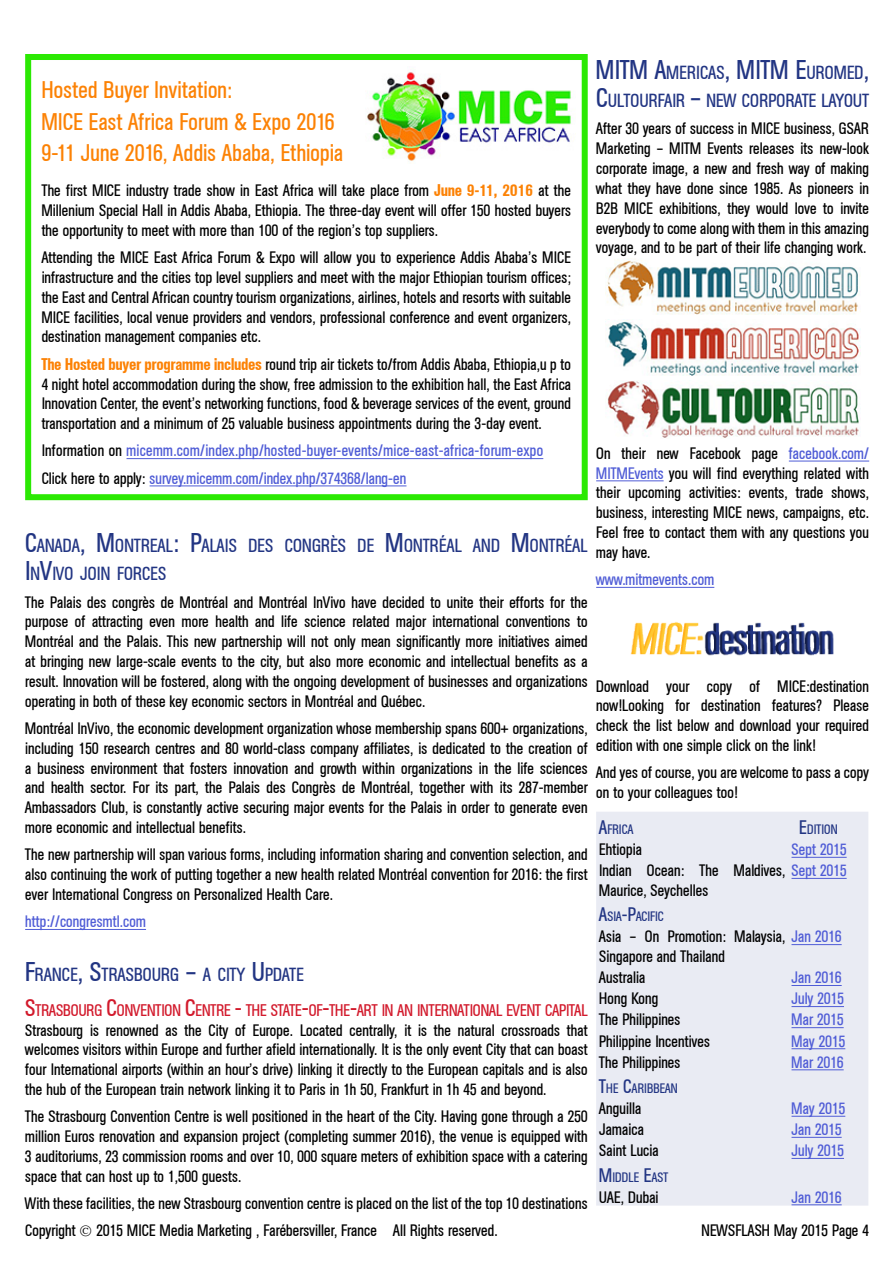
<style>
.page{position:relative;width:893px;height:1263px;background:#fff}
.page>*{position:absolute;margin:0;border:0;box-sizing:border-box;transform-origin:0 0}
.t1{font:24px/31.5px "Agba Condensed Normal";color:#fc8205}
.t2{font:18.9px/28.5px "Agba Condensed Normal";color:#223583}
.t3{font:16.8px "Agba Condensed Normal";letter-spacing:-.015em;color:#d21a2c}
.t4{font:16.5px/19.8px "Agba Condensed Normal";color:#000;text-align:justify}
.t5{font:16.5px/27.3px "Agba Condensed Normal";color:#4f5cd6}
.t6{font:13.65px "Agba Condensed Normal";color:#223583}
.s1{font-size:27px}
.s2{font-family:"Agba Condensed Medium Normal";color:#fc8205}
.s3{color:#000}
.s4{color:#4f5cd6}
.s5{font-size:24px}
.s6{font-size:19.5px}
</style>
<div class="page">
<hr style="left:789px;top:461px;width:80px;height:1px;background:#4f5cd6">
<hr style="left:596px;top:480px;width:68px;height:1px;background:#4f5cd6">
<hr style="left:596px;top:587px;width:118px;height:1px;background:#4f5cd6">
<div style="left:596px;top:812px;width:272px;height:393px;background:#e9ebf3"></div>
<hr style="left:791px;top:857px;width:56px;height:1px;background:#4f5cd6">
<hr style="left:791px;top:878px;width:56px;height:1px;background:#4f5cd6">
<hr style="left:791px;top:944px;width:51px;height:1px;background:#4f5cd6">
<hr style="left:791px;top:985px;width:51px;height:1px;background:#4f5cd6">
<hr style="left:791px;top:1006px;width:53px;height:1px;background:#4f5cd6">
<hr style="left:791px;top:1027px;width:53px;height:1px;background:#4f5cd6">
<hr style="left:791px;top:1048px;width:54px;height:1px;background:#4f5cd6">
<hr style="left:791px;top:1069px;width:53px;height:1px;background:#4f5cd6">
<hr style="left:791px;top:1116px;width:54px;height:1px;background:#4f5cd6">
<hr style="left:791px;top:1137px;width:51px;height:1px;background:#4f5cd6">
<hr style="left:791px;top:1158px;width:53px;height:1px;background:#4f5cd6">
<hr style="left:791px;top:1204px;width:51px;height:1px;background:#4f5cd6">
<hr style="left:25px;top:929px;width:121px;height:1px;background:#4f5cd6">
<hr style="left:127px;top:458px;width:416px;height:1px;background:#4f5cd6">
<hr style="left:150px;top:486px;width:256px;height:1px;background:#4f5cd6">
<div style="left:25px;top:54px;width:563px;height:446px;border:6px solid #2be903"></div>
<img style="left:367px;top:72px;width:204px;height:89px">
<img style="left:607px;top:381px;width:253px;height:57px">
<img style="left:605px;top:258px;width:255px;height:57px">
<img style="left:605px;top:319px;width:255px;height:57px">
<img style="left:630px;top:622px;width:204px;height:34px">
<p class="t2" style="left:596px;top:58px;width:275px"><span class="s1">MITM A</span>MERICAS<span class="s1">, MITM E</span>UROMED<span class="s1">,<br>C</span>ULTOURFAIR <span class="s1">–</span> NEW CORPORATE LAYOUT</p>
<p class="t4" style="left:596px;top:119px;width:275px">After 30 years of success in MICE business, GSAR Marketing – MITM Events releases its new-look corporate image, a new and fresh way of making what they have done since 1985. As pioneers in B2B MICE exhibitions, they would love to invite everybody to come along with them in this amazing voyage, and to be part of their life changing work.</p>
<h1 class="t1" style="left:42px;top:74px;width:303px">Hosted Buyer Invitation:<br>MICE East Africa Forum &amp; Expo 2016<br>9-11 June 2016, Addis Ababa, Ethiopia</h1>
<p class="t4" style="left:42px;top:181px;width:531px">The first MICE industry trade show in East Africa will take place from <span class="s2">June 9-11, 2016</span> at the Millenium Special Hall in Addis Ababa, Ethiopia. The three-day event will offer 150 hosted buyers the opportunity to meet with more than 100 of the region’s top suppliers.</p>
<p class="t4" style="left:42px;top:247px;width:531px">Attending the MICE East Africa Forum &amp; Expo will allow you to experience Addis Ababa’s MICE infrastructure and the cities top level suppliers and meet with the major Ethiopian tourism offices; the East and Central African country tourism organizations, airlines, hotels and resorts with suitable MICE facilities, local venue providers and vendors, professional conference and event organizers, destination management companies etc.</p>
<p class="t4" style="left:42px;top:354px;width:531px"><span class="s2">The Hosted buyer programme includes</span> round trip air tickets to/from Addis Ababa, Ethiopia,u p to 4 night hotel accommodation during the show, free admission to the exhibition hall, the East Africa Innovation Center, the event’s networking functions, food &amp; beverage services of the event, ground transportation and a minimum of 25 valuable business appointments during the 3-day event.</p>
<p class="t5" style="left:42px;top:437px;width:503px"><span class="s3">Information on</span> micemm.com/index.php/hosted-buyer-events/mice-east-africa-forum-expo<br><span class="s3">Click here to apply:</span> survey.micemm.com/index.php/374368/lang-en</p>
<p class="t4" style="left:596px;top:443px;width:275px">On their new Facebook page <span class="s4">facebook.com/ MITMEvents</span> you will find everything related with their upcoming activities: events, trade shows, business, interesting MICE news, campaigns, etc.<br>Feel free to contact them with any questions you may have.</p>
<p class="t5" style="left:596px;top:566px;width:120px">www.mitmevents.com</p>
<p class="t2" style="left:25px;top:531px;width:564px"><span class="s1">C</span>ANADA<span class="s1">, M</span>ONTREAL<span class="s1">: P</span>ALAIS DES CONGRÈS DE <span class="s1">M</span>ONTRÉAL AND <span class="s1">M</span>ONTRÉAL<br><span class="s1">I</span> N<span class="s1">V</span>IVO JOIN FORCES</p>
<p class="t4" style="left:25px;top:592px;width:564px">The Palais des congrès de Montréal and Montréal InVivo have decided to unite their efforts for the purpose of attracting even more health and life science related major international conventions to Montréal and the Palais. This new partnership will not only mean significantly more initiatives aimed at bringing new large-scale events to the city, but also more economic and intellectual benefits as a result. Innovation will be fostered, along with the ongoing development of businesses and organizations operating in both of these key economic sectors in Montréal and Québec.</p>
<p class="t4" style="left:25px;top:718px;width:564px">Montréal InVivo, the economic development organization whose membership spans 600+ organizations, including 150 research centres and 80 world-class company affiliates, is dedicated to the creation of a business environment that fosters innovation and growth within organizations in the life sciences and health sector. For its part, the Palais des Congrès de Montréal, together with its 287-member Ambassadors Club, is constantly active securing major events for the Palais in order to generate even more economic and intellectual benefits.</p>
<p class="t4" style="left:25px;top:845px;width:564px">The new partnership will span various forms, including information sharing and convention selection, and also continuing the work of putting together a new health related Montréal convention for 2016: the first ever International Congress on Personalized Health Care.</p>
<p class="t5" style="left:25px;top:908px;width:122px">http://congresmtl.com</p>
<p class="t2" style="left:25px;top:960px;width:280px"><span class="s1">F</span>RANCE<span class="s1">, S</span>TRASBOURG <span class="s1">–</span> A CITY <span class="s1">U</span>PDATE</p>
<p class="t3" style="left:25px;top:1000px;width:564px"><span class="s5">S</span>TRASBOURG <span class="s5">C</span>ONVENTION <span class="s5">C</span>ENTRE <span class="s5">-</span> THE STATE<span class="s5">-</span>OF<span class="s5">-</span>THE<span class="s5">-</span>ART IN AN INTERNATIONAL EVENT CAPITAL</p>
<p class="t4" style="left:25px;top:1020px;width:564px">Strasbourg is renowned as the City of Europe. Located centrally, it is the natural crossroads that welcomes visitors within Europe and further afield internationally. It is the only event City that can boast four International airports (within an hour’s drive) linking it directly to the European capitals and is also the hub of the European train network linking it to Paris in 1h 50, Frankfurt in 1h 45 and beyond.</p>
<p class="t4" style="left:25px;top:1106px;width:564px">The Strasbourg Convention Centre is well positioned in the heart of the City. Having gone through a 250 million Euros renovation and expansion project (completing summer 2016), the venue is equipped with 3 auditoriums, 23 commission rooms and over 10, 000 square meters of exhibition space with a catering space that can host up to 1,500 guests.</p>
<p class="t4" style="left:25px;top:1193px;width:564px">With these facilities, the new Strasbourg convention centre is placed on the list of the top 10 destinations</p>
<p class="t4" style="left:596px;top:676px;width:275px">Download your copy of MICE:destination now!Looking for destination features? Please check the list below and download your required edition with one simple click on the link!</p>
<p class="t4" style="left:596px;top:763px;width:275px">And yes of course, you are welcome to pass a copy on to your colleagues too!</p>
<p class="t6" style="left:599px;top:821px;width:36px"><span class="s6">A</span>FRICA</p>
<p class="t6" style="left:799px;top:821px;width:39px"><span class="s6">E</span>DITION</p>
<p class="t4" style="left:599px;top:839px;width:44px">Ehtiopia</p>
<p class="t4" style="left:599px;top:839px;width:249px;line-height:20.4px;text-indent:192px"><span class="s4">Sept 2015<br></span>Indian Ocean: The Maldives, <span class="s4">Sept 2015<br></span>Maurice, Seychelles</p>
<p class="t6" style="left:599px;top:909px;width:65px"><span class="s6">A</span>SIA<span class="s6">-P</span>ACIFIC</p>
<p class="t4" style="left:599px;top:926px;width:244px;line-height:20.4px;text-align:left">Asia – On Promotion: Malaysia, <span class="s4">Jan 2016<br></span>Singapore and Thailand<br>Australia</p>
<p class="t5" style="left:791px;top:964px;width:52px">Jan 2016</p>
<p class="t4" style="left:599px;top:989px;width:61px">Hong Kong</p>
<p class="t5" style="left:791px;top:985px;width:54px">July 2015</p>
<p class="t4" style="left:599px;top:1010px;width:83px">The Philippines</p>
<p class="t5" style="left:791px;top:1006px;width:54px">Mar 2015</p>
<p class="t4" style="left:599px;top:1031px;width:112px">Philippine Incentives</p>
<p class="t5" style="left:791px;top:1027px;width:55px">May 2015</p>
<p class="t4" style="left:599px;top:1052px;width:83px">The Philippines</p>
<p class="t5" style="left:791px;top:1048px;width:54px">Mar 2016</p>
<p class="t6" style="left:599px;top:1080px;width:79px"><span class="s6">T</span>HE <span class="s6">C</span>ARIBBEAN</p>
<p class="t4" style="left:599px;top:1098px;width:44px">Anguilla</p>
<p class="t5" style="left:791px;top:1094px;width:55px">May 2015</p>
<p class="t4" style="left:599px;top:1119px;width:46px">Jamaica</p>
<p class="t5" style="left:791px;top:1116px;width:52px">Jan 2015</p>
<p class="t4" style="left:599px;top:1140px;width:61px">Saint Lucia</p>
<p class="t5" style="left:791px;top:1137px;width:54px">July 2015</p>
<p class="t6" style="left:599px;top:1169px;width:71px"><span class="s6">M</span>IDDLE <span class="s6">E</span>AST</p>
<p class="t4" style="left:599px;top:1187px;width:61px">UAE, Dubai</p>
<p class="t5" style="left:791px;top:1183px;width:52px">Jan 2016</p>
<p class="t4" style="left:25px;top:1220px;width:474px">Copyright © 2015 MICE Media Marketing , Farébersviller, France All Rights reserved.</p>
<p class="t4" style="left:701px;top:1220px;width:169px">NEWSFLASH May 2015 Page 4</p>
</div>
